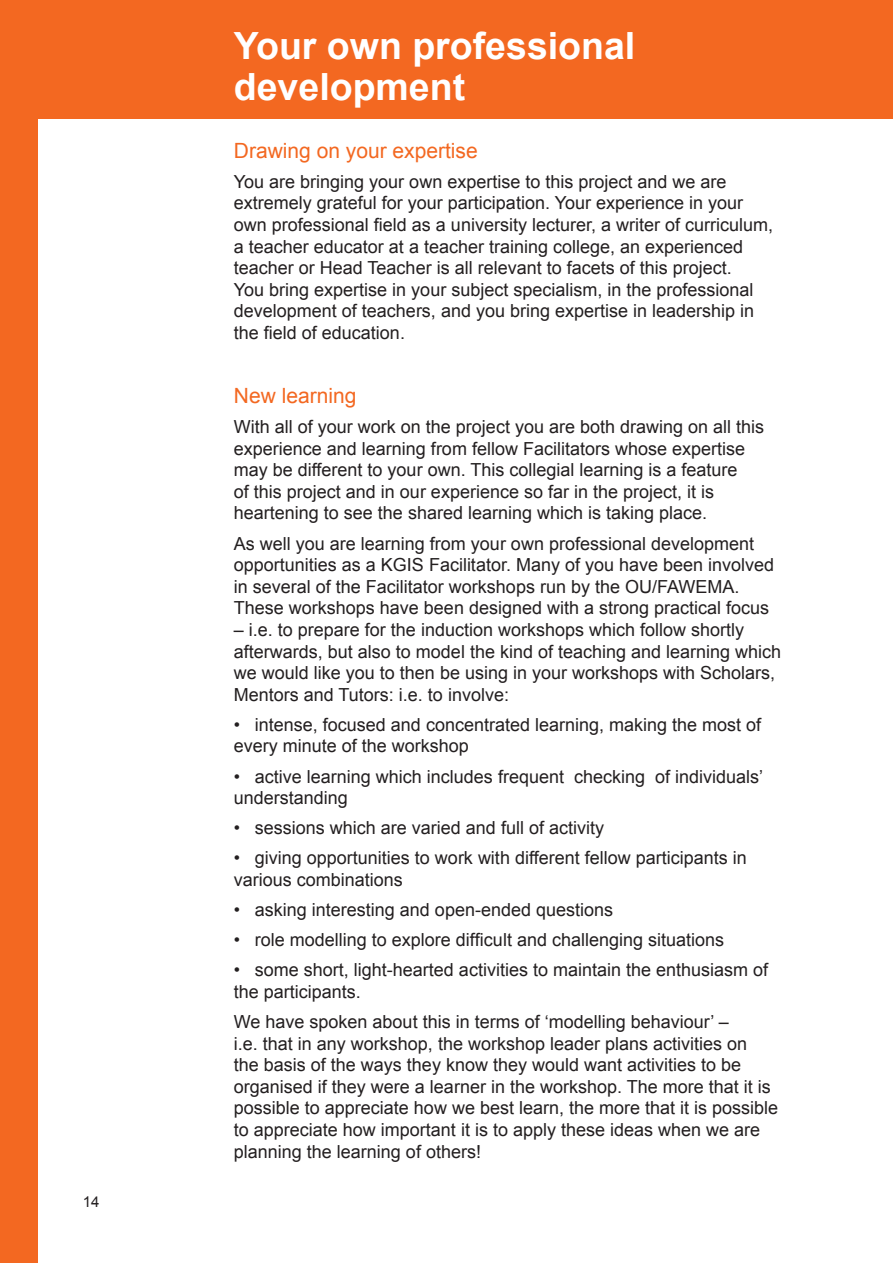
<style>
.page{position:relative;width:893px;height:1263px;background:#fff}
.page>*{position:absolute;margin:0;border:0;box-sizing:border-box;transform-origin:0 0}
.t1{font:700 37.5px/40.5px "Arial";color:#fff}
.t2{font:21px "Arial";color:#f36821}
.t3{font:18px/21.6px "Arial";color:#231f20}
.t4{font:15px "Arial";color:#231f20}
</style>
<div class="page">
<div style="left:0;top:0;width:38px;height:1263px;background:#f36821"></div>
<div style="left:17px;top:1px;width:876px;height:117px;background:#f36821"></div>
<p class="t4" style="left:83px;top:1192px;width:18px">14</p>
<h1 class="t1" style="left:234px;top:27px;width:403px">Your own professional development</h1>
<p class="t2" style="left:234px;top:137px;width:245px">Drawing on your expertise</p>
<p class="t3" style="left:234px;top:171px;width:541px">You are bringing your own expertise to this project and we are extremely grateful for your participation. Your experience in your own professional field as a university lecturer, a writer of curriculum, a teacher educator at a teacher training college, an experienced teacher or Head Teacher is all relevant to facets of this project.<br>You bring expertise in your subject specialism, in the professional development of teachers, and you bring expertise in leadership in the field of education.</p>
<p class="t2" style="left:234px;top:382px;width:124px">New learning</p>
<p class="t3" style="left:234px;top:416px;width:532px">With all of your work on the project you are both drawing on all this experience and learning from fellow Facilitators whose expertise may be different to your own. This collegial learning is a feature<br>of this project and in our experience so far in the project, it is heartening to see the shared learning which is taking place.</p>
<p class="t3" style="left:234px;top:533px;width:542px">As well you are learning from your own professional development opportunities as a KGIS Facilitator. Many of you have been involved in several of the Facilitator workshops run by the OU/FAWEMA.<br>These workshops have been designed with a strong practical focus</p>
<p class="t3" style="left:234px;top:619px;width:549px">– i.e. to prepare for the induction workshops which follow shortly afterwards, but also to model the kind of teaching and learning which we would like you to then be using in your workshops with Scholars, Mentors and Tutors: i.e. to involve:</p>
<p class="t3" style="left:234px;top:714px;width:529px">• intense, focused and concentrated learning, making the most of every minute of the workshop</p>
<p class="t3" style="left:234px;top:766px;width:531px">• active learning which includes frequent checking of individuals’ understanding</p>
<p class="t3" style="left:234px;top:817px;width:372px">• sessions which are varied and full of activity</p>
<p class="t3" style="left:234px;top:847px;width:514px">• giving opportunities to work with different fellow participants in various combinations</p>
<p class="t3" style="left:234px;top:899px;width:381px">• asking interesting and open-ended questions</p>
<p class="t3" style="left:234px;top:929px;width:492px">• role modelling to explore difficult and challenging situations</p>
<p class="t3" style="left:234px;top:959px;width:536px">• some short, light-hearted activities to maintain the enthusiasm of the participants.</p>
<p class="t3" style="left:234px;top:1011px;width:546px">We have spoken about this in terms of ‘modelling behaviour’ –<br>i.e. that in any workshop, the workshop leader plans activities on<br>the basis of the ways they know they would want activities to be organised if they were a learner in the workshop. The more that it is possible to appreciate how we best learn, the more that it is possible to appreciate how important it is to apply these ideas when we are planning the learning of others!</p>
</div>
